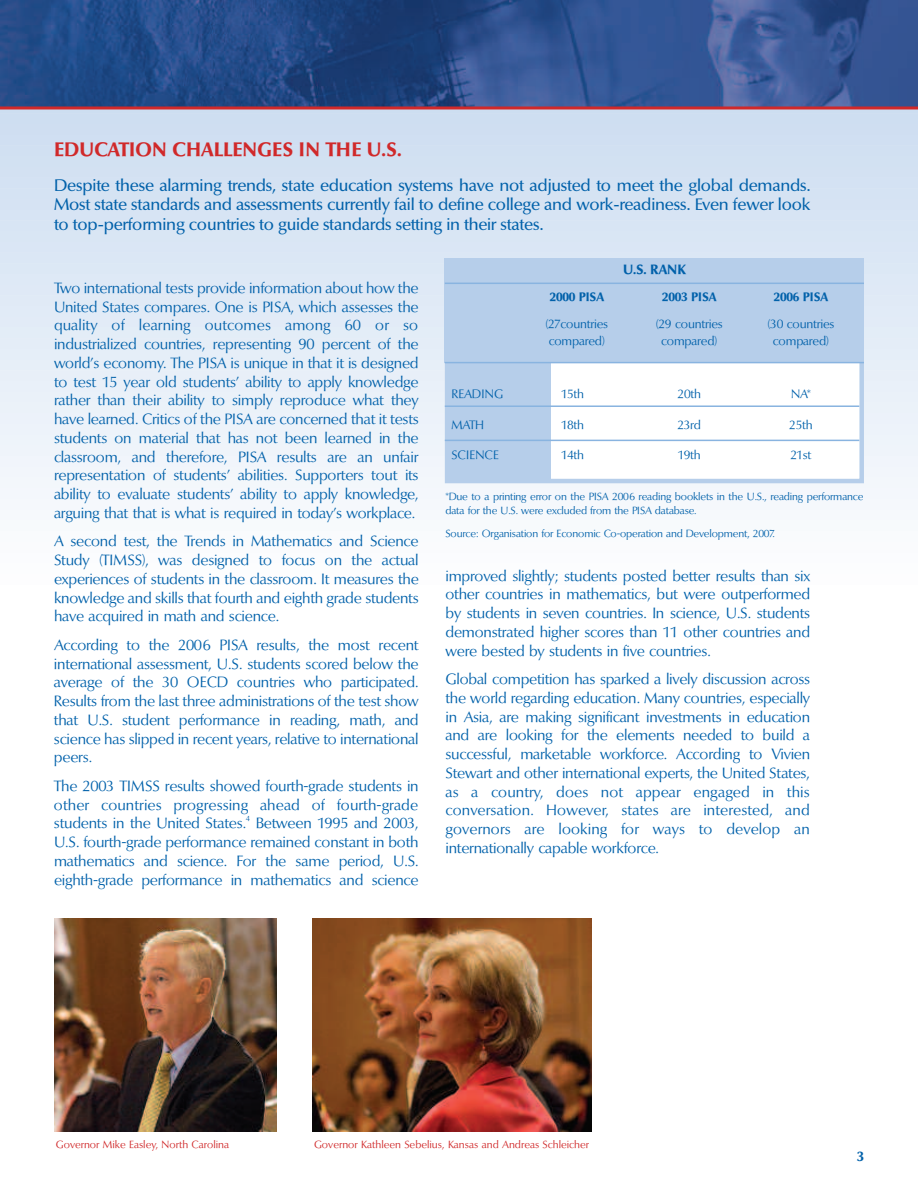
<style>
.page{position:relative;width:918px;height:1188px;background:#fff}
.page>*{position:absolute;margin:0;border:0;box-sizing:border-box;transform-origin:0 0}
.t1{font:700 19.5px "Optima BQ";letter-spacing:.02em;color:#d0292a}
.t2{font:500 16.5px/19.5px "Optima BQ";letter-spacing:-.015em;color:#0161aa;text-align:justify}
.t3{font:15px/18.8px "Optima BQ";letter-spacing:-.015em;color:#0161aa;text-align:justify}
.t4{font:700 13.5px "Optima BQ";color:#0161aa}
.t5{font:12.3px "Optima BQ";letter-spacing:-.015em;color:#0161aa}
.t6{font:700 12.3px "Optima BQ";letter-spacing:-.015em;color:#0161aa}
.t7{font:12.3px "Optima BQ";letter-spacing:.005em;color:#0161aa}
.t8{font:10.5px/13.6px "Optima BQ";letter-spacing:-.015em;color:#0161aa}
.t9{font:10.5px "Optima BQ";color:#d0292a}
.t10{font:7.5px "Optima BQ";color:#0161aa}
</style>
<div class="page">
<div style="left:0;top:104px;width:918px;height:12px;background:#cddef1"></div>
<div style="left:0;top:111px;width:918px;height:15px;background:#cedef1"></div>
<div style="left:0;top:122px;width:918px;height:15px;background:#cfdef1"></div>
<div style="left:0;top:133px;width:918px;height:15px;background:#d0dff2"></div>
<div style="left:0;top:143px;width:918px;height:16px;background:#d1e0f2"></div>
<div style="left:0;top:154px;width:918px;height:15px;background:#d2e1f2"></div>
<div style="left:0;top:165px;width:918px;height:15px;background:#d3e1f2"></div>
<div style="left:0;top:175px;width:918px;height:16px;background:#d4e2f3"></div>
<div style="left:0;top:186px;width:918px;height:15px;background:#d5e3f3"></div>
<div style="left:0;top:197px;width:918px;height:15px;background:#d6e3f3"></div>
<div style="left:0;top:208px;width:918px;height:15px;background:#d7e4f4"></div>
<div style="left:0;top:218px;width:918px;height:16px;background:#d8e5f4"></div>
<div style="left:0;top:229px;width:918px;height:15px;background:#d9e6f4"></div>
<div style="left:0;top:240px;width:918px;height:15px;background:#dae6f5"></div>
<div style="left:0;top:250px;width:918px;height:16px;background:#dbe7f5"></div>
<div style="left:0;top:261px;width:918px;height:15px;background:#dce8f5"></div>
<div style="left:0;top:272px;width:918px;height:15px;background:#dee9f6"></div>
<div style="left:0;top:283px;width:918px;height:15px;background:#dfe9f6"></div>
<div style="left:0;top:293px;width:918px;height:16px;background:#e0eaf6"></div>
<div style="left:0;top:304px;width:918px;height:15px;background:#e1ebf7"></div>
<div style="left:0;top:315px;width:918px;height:15px;background:#e2ebf7"></div>
<div style="left:0;top:325px;width:918px;height:16px;background:#e3edf7"></div>
<div style="left:0;top:336px;width:918px;height:15px;background:#e4edf7"></div>
<div style="left:0;top:347px;width:918px;height:15px;background:#e5eef8"></div>
<div style="left:0;top:358px;width:918px;height:15px;background:#e7eff8"></div>
<div style="left:0;top:368px;width:918px;height:16px;background:#e8eff8"></div>
<div style="left:0;top:379px;width:918px;height:15px;background:#e9f0f9"></div>
<div style="left:0;top:390px;width:918px;height:15px;background:#eaf1f9"></div>
<div style="left:0;top:400px;width:918px;height:16px;background:#ebf2f9"></div>
<div style="left:0;top:411px;width:918px;height:15px;background:#ecf2fa"></div>
<div style="left:0;top:422px;width:918px;height:15px;background:#edf3fa"></div>
<div style="left:0;top:433px;width:918px;height:15px;background:#eef4fa"></div>
<div style="left:0;top:443px;width:918px;height:16px;background:#eff4fa"></div>
<div style="left:0;top:454px;width:918px;height:15px;background:#f1f5fb"></div>
<div style="left:0;top:465px;width:918px;height:15px;background:#f2f6fb"></div>
<div style="left:0;top:475px;width:918px;height:16px;background:#f3f7fb"></div>
<div style="left:0;top:486px;width:918px;height:15px;background:#f4f7fc"></div>
<div style="left:0;top:497px;width:918px;height:15px;background:#f5f8fc"></div>
<div style="left:0;top:508px;width:918px;height:15px;background:#f6f9fc"></div>
<div style="left:0;top:518px;width:918px;height:16px;background:#f7fafc"></div>
<div style="left:0;top:529px;width:918px;height:15px;background:#f9fbfd"></div>
<div style="left:0;top:540px;width:918px;height:15px;background:#fafbfd"></div>
<div style="left:0;top:550px;width:918px;height:16px;background:#fbfcfe"></div>
<img style="left:0;top:0;width:918px;height:106px">
<svg style="left:0;top:106px;width:918px;height:4px;background:#bb444f"></svg>
<div style="left:447px;top:274px;width:415px;height:207px;background:#fff"></div>
<div style="left:445px;top:272px;width:419px;height:211px;border:4px solid #b6ceea"></div>
<div style="left:445px;top:259px;width:419px;height:104px;background:#b6ceea"></div>
<div style="left:445px;top:277px;width:106px;height:205px;background:#b6ceea"></div>
<hr style="left:445px;top:283px;width:419px;height:1px;background:#89b4e0">
<hr style="left:445px;top:362px;width:419px;height:1px;background:#89b4e0">
<hr style="left:445px;top:405px;width:414px;height:2px;background:#89b4e0">
<hr style="left:445px;top:440px;width:414px;height:1px;background:#89b4e0">
<img style="left:312px;top:918px;width:279px;height:213px">
<img style="left:54px;top:918px;width:223px;height:213px">
<h1 class="t1" style="left:54px;top:139px;width:349px">EDUCATION CHALLENGES IN THE U.S.</h1>
<p class="t2" style="left:54px;top:176px;width:758px">Despite these alarming trends, state education systems have not adjusted to meet the global demands.<br>Most state standards and assessments currently fail to define college and work-readiness. Even fewer look to top-performing countries to guide standards setting in their states.</p>
<p class="t3" style="left:54px;top:279px;width:366px">Two international tests provide information about how the United States compares. One is PISA, which assesses the quality of learning outcomes among 60 or so industrialized countries, representing 90 percent of the world’s economy. The PISA is unique in that it is designed to test 15 year old students’ ability to apply knowledge rather than their ability to simply reproduce what they have learned. Critics of the PISA are concerned that it tests students on material that has not been learned in the classroom, and therefore, PISA results are an unfair representation of students’ abilities. Supporters tout its ability to evaluate students’ ability to apply knowledge, arguing that that is what is required in today’s workplace.</p>
<p class="t3" style="left:54px;top:533px;width:366px">A second test, the Trends in Mathematics and Science Study (TIMSS), was designed to focus on the actual experiences of students in the classroom. It measures the knowledge and skills that fourth and eighth grade students have acquired in math and science.</p>
<p class="t3" style="left:54px;top:636px;width:366px">According to the 2006 PISA results, the most recent international assessment, U.S. students scored below the average of the 30 OECD countries who participated.<br>Results from the last three administrations of the test show that U.S. student performance in reading, math, and science has slipped in recent years, relative to international peers.</p>
<p class="t3" style="left:54px;top:777px;width:366px">The 2003 TIMSS results showed fourth-grade students in other countries progressing ahead of fourth-grade students in the United States.</p>
<p class="t10" style="left:246px;top:815px;width:6px">4</p>
<p class="t3" style="left:54px;top:815px;width:366px;text-indent:202px">Between 1995 and 2003, U.S. fourth-grade performance remained constant in both mathematics and science. For the same period, U.S. eighth-grade performance in mathematics and science</p>
<p class="t4" style="left:623px;top:263px;width:64px">U.S. RANK</p>
<p class="t6" style="left:550px;top:290px;width:56px">2000 PISA</p>
<p class="t6" style="left:662px;top:290px;width:56px">2003 PISA</p>
<p class="t6" style="left:774px;top:290px;width:56px">2006 PISA</p>
<p class="t5" style="left:546px;top:317px;width:64px">(27countries</p>
<p class="t5" style="left:656px;top:317px;width:68px">(29 countries</p>
<p class="t5" style="left:768px;top:317px;width:68px">(30 countries</p>
<p class="t5" style="left:549px;top:334px;width:58px">compared)</p>
<p class="t5" style="left:661px;top:334px;width:58px">compared)</p>
<p class="t5" style="left:773px;top:334px;width:58px">compared)</p>
<p class="t7" style="left:452px;top:388px;width:53px">READING</p>
<p class="t5" style="left:561px;top:388px;width:24px">15th</p>
<p class="t5" style="left:678px;top:388px;width:25px">20th</p>
<p class="t5" style="left:791px;top:388px;width:21px">NA*</p>
<p class="t5" style="left:452px;top:418px;width:34px">MATH</p>
<p class="t5" style="left:561px;top:418px;width:24px">18th</p>
<p class="t5" style="left:677px;top:418px;width:25px">23rd</p>
<p class="t5" style="left:789px;top:418px;width:25px">25th</p>
<p class="t7" style="left:452px;top:449px;width:49px">SCIENCE</p>
<p class="t5" style="left:561px;top:449px;width:24px">14th</p>
<p class="t5" style="left:678px;top:449px;width:24px">19th</p>
<p class="t5" style="left:791px;top:449px;width:22px">21st</p>
<p class="t8" style="left:445px;top:491px;width:420px">*Due to a printing error on the PISA 2006 reading booklets in the U.S., reading performance data for the U.S. were excluded from the PISA database.</p>
<p class="t8" style="left:445px;top:528px;width:331px">Source: Organisation for Economic Co-operation and Development, 2007.</p>
<p class="t3" style="left:446px;top:567px;width:366px">improved slightly; students posted better results than six other countries in mathematics, but were outperformed by students in seven countries. In science, U.S. students demonstrated higher scores than 11 other countries and were bested by students in five countries.</p>
<p class="t3" style="left:446px;top:670px;width:366px">Global competition has sparked a lively discussion across the world regarding education. Many countries, especially in Asia, are making significant investments in education and are looking for the elements needed to build a successful, marketable workforce. According to Vivien Stewart and other international experts, the United States, as a country, does not appear engaged in this conversation. However, states are interested, and governors are looking for ways to develop an internationally capable workforce.</p>
<p class="t9" style="left:56px;top:1139px;width:175px">Governor Mike Easley, North Carolina</p>
<p class="t9" style="left:314px;top:1139px;width:277px">Governor Kathleen Sebelius, Kansas and Andreas Schleicher</p>
<p class="t4" style="left:857px;top:1149px;width:9px">3</p>
</div>
